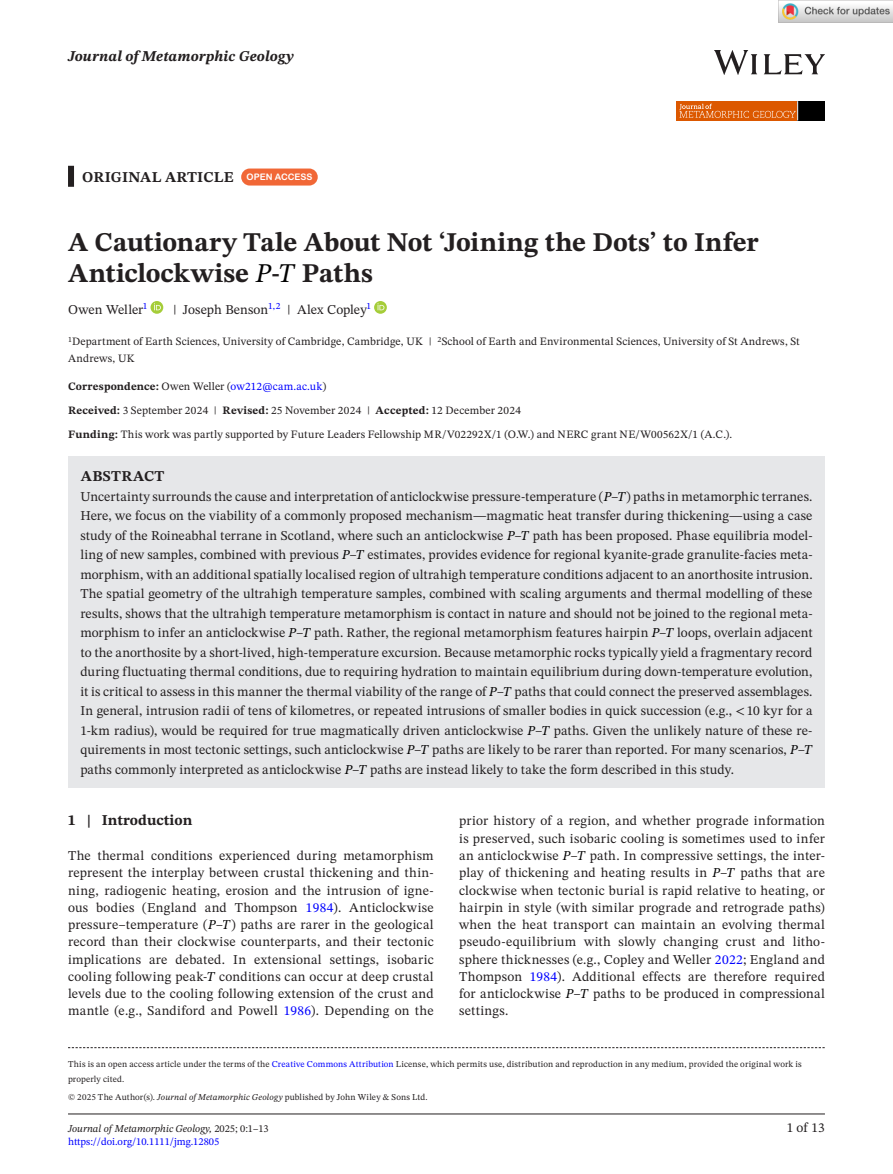
<style>
.page{position:relative;width:893px;height:1174px;background:#fff}
.page>*{position:absolute;margin:0;border:0;box-sizing:border-box;transform-origin:0 0}
.t1{font:700 27px/31.5px "STIX Two Text";color:#231f20}
.t2{font:700 15px "STIX Two Text";letter-spacing:.01em;color:#231f20}
.t3{font:italic 700 15px "STIX Two Text";letter-spacing:.005em;color:#231f20}
.t4{font:13.5px/17.2px "STIX Two Text";letter-spacing:.01em;color:#231f20;text-align:justify}
.t5{font:11.25px/24px "STIX Two Text";letter-spacing:.015em;color:#231f20}
.t6{font:10.5px/12.6px "STIX Two Text";color:#00f}
.t7{font:9px/15px "STIX Two Text";letter-spacing:.015em;color:#231f20}
.s1{font-family:"Arial Rounded MT Bold";font-weight:400;font-size:9px;color:#fff}
.s2{font-weight:400;font-style:italic;color:#000}
.s3{font-weight:700}
.s4{color:#00f}
.s5{font-style:italic;color:#000}
.s6{font-style:italic}
.s7{font-style:italic;color:#231f20}
.s8{color:#231f20}
</style>
<div class="page">
<hr style="left:68px;top:1113px;width:757px;height:1px;background:#231f20">
<img style="left:714px;top:51px;width:111px;height:23px">
<div style="left:676px;top:101px;width:149px;height:20px;background:#dc5800"></div>
<div style="left:798px;top:101px;width:27px;height:20px;background:#000"></div>
<svg style="left:679px;top:101px;width:119px;height:20px"></svg>
<div style="left:68px;top:166px;width:6px;height:21px;background:#231f20"></div>
<div style="left:68px;top:456px;width:757px;height:42px;background:#e6e7e9"></div>
<div style="left:68px;top:475px;width:757px;height:312px;background:#e6e7e9"></div>
<div style="left:241px;top:168px;width:77px;height:17px;background:#f16736;border-radius:9px"></div>
<svg style="left:151px;top:301px;width:12px;height:13px"></svg>
<svg style="left:154px;top:303px;width:7px;height:7px"></svg>
<svg style="left:374px;top:301px;width:13px;height:13px"></svg>
<svg style="left:377px;top:303px;width:7px;height:7px"></svg>
<svg style="left:68px;top:1047px;width:757px;height:1px"></svg>
<img style="left:779px;top:0;width:114px;height:23px">
<p class="t3" style="left:68px;top:46px;width:227px">Journal of Metamorphic Geology</p>
<p class="t2" style="left:82px;top:166px;width:232px">ORIGINAL ARTICLE <span class="s1">OPEN ACCESS</span></p>
<h1 class="t1" style="left:68px;top:227px;width:692px">A Cautionary Tale About Not ‘Joining the Dots’ to Infer<br>Anticlockwise <span class="s2">P</span>-<span class="s2">T</span> Paths</h1>
<p class="t4" style="left:68px;top:300px;width:81px">Owen Weller<sup>1</sup></p>
<p class="t4" style="left:173px;top:300px;width:200px">| Joseph Benson<sup>1,2</sup> | Alex Copley<sup>1</sup></p>
<p class="t5" style="left:68px;top:333px;width:733px;line-height:16.5px"><sup>1</sup>Department of Earth Sciences, University of Cambridge, Cambridge, UK | <sup>2</sup>School of Earth and Environmental Sciences, University of St Andrews, St<br>Andrews, UK</p>
<p class="t5" style="left:68px;top:374px;width:666px"><span class="s3">Correspondence:</span> Owen Weller (<span class="s4">ow212@cam.ac.uk</span>)<br><span class="s3">Received:</span> 3 September 2024 | <span class="s3">Revised:</span> 25 November 2024 | <span class="s3">Accepted:</span> 12 December 2024<br><span class="s3">Funding:</span> This work was partly supported by Future Leaders Fellowship MR/V02292X/1 (O.W.) and NERC grant NE/W00562X/1 (A.C.).</p>
<p class="t2" style="left:81px;top:465px;width:85px">ABSTRACT</p>
<p class="t4" style="left:80px;top:486px;width:734px;line-height:19.5px">Uncertainty surrounds the cause and interpretation of anticlockwise pressure-temperature (<span class="s5">P</span>–<span class="s5">T</span>) paths in metamorphic terranes.<br>Here, we focus on the viability of a commonly proposed mechanism—magmatic heat transfer during thickening—using a case study of the Roineabhal terrane in Scotland, where such an anticlockwise <span class="s5">P</span>–<span class="s5">T</span> path has been proposed. Phase equilibria model&shy;ling of new samples, combined with previous <span class="s5">P</span>–<span class="s5">T</span> estimates, provides evidence for regional kyanite-grade granulite-facies meta&shy;morphism, with an additional spatially localised region of ultrahigh temperature conditions adjacent to an anorthosite intrusion.<br>The spatial geometry of the ultrahigh temperature samples, combined with scaling arguments and thermal modelling of these results, shows that the ultrahigh temperature metamorphism is contact in nature and should not be joined to the regional meta&shy;morphism to infer an anticlockwise <span class="s5">P</span>–<span class="s5">T</span> path. Rather, the regional metamorphism features hairpin <span class="s5">P</span>–<span class="s5">T</span> loops, overlain adjacent to the anorthosite by a short-lived, high-temperature excursion. Because metamorphic rocks typically yield a fragmentary record during fluctuating thermal conditions, due to requiring hydration to maintain equilibrium during down-temperature evolution, it is critical to assess in this manner the thermal viability of the range of <span class="s5">P</span>–<span class="s5">T</span> paths that could connect the preserved assemblages.<br>In general, intrusion radii of tens of kilometres, or repeated intrusions of smaller bodies in quick succession (e.g., &lt;10 kyr for a 1-km radius), would be required for true magmatically driven anticlockwise <span class="s5">P</span>–<span class="s5">T</span> paths. Given the unlikely nature of these re&shy;quirements in most tectonic settings, such anticlockwise <span class="s5">P</span>–<span class="s5">T</span> paths are likely to be rarer than reported. For many scenarios, <span class="s5">P</span>–<span class="s5">T </span>paths commonly interpreted as anticlockwise <span class="s5">P</span>–<span class="s5">T</span> paths are instead likely to take the form described in this study.</p>
<p class="t2" style="left:68px;top:809px;width:126px">1 | Introduction</p>
<p class="t4" style="left:68px;top:846px;width:367px">The thermal conditions experienced during metamorphism represent the interplay between crustal thickening and thin&shy;ning, radiogenic heating, erosion and the intrusion of igne&shy;ous bodies (England and Thompson <span class="s4">1984</span>). Anticlockwise pressure–temperature (<span class="s5">P</span>–<span class="s5">T</span>) paths are rarer in the geological record than their clockwise counterparts, and their tectonic implications are debated. In extensional settings, isobaric cooling following peak-<span class="s5">T</span> conditions can occur at deep crustal levels due to the cooling following extension of the crust and mantle (e.g., Sandiford and Powell <span class="s4">1986</span>). Depending on the</p>
<p class="t4" style="left:459px;top:812px;width:367px">prior history of a region, and whether prograde information is preserved, such isobaric cooling is sometimes used to infer an anticlockwise <span class="s5">P</span>–<span class="s5">T</span> path. In compressive settings, the inter&shy;play of thickening and heating results in <span class="s5">P</span>–<span class="s5">T</span> paths that are clockwise when tectonic burial is rapid relative to heating, or hairpin in style (with similar prograde and retrograde paths) when the heat transport can maintain an evolving thermal pseudo-equilibrium with slowly changing crust and litho&shy;sphere thicknesses (e.g., Copley and Weller <span class="s4">2022</span>; England and Thompson <span class="s4">1984</span>). Additional effects are therefore required for anticlockwise <span class="s5">P</span>–<span class="s5">T</span> paths to be produced in compressional settings.</p>
<p class="t7" style="left:68px;top:1056px;width:735px">This is an open access article under the terms of the <span class="s4">Creative Commons Attribution</span> License, which permits use, distribution and reproduction in any medium, provided the original work is properly cited.</p>
<p class="t7" style="left:68px;top:1089px;width:361px">© 2025 The Author(s). <span class="s6">Journal of Metamorphic Geology</span> published by John Wiley &amp; Sons Ltd.</p>
<p class="t6" style="left:68px;top:1122px;width:202px"><span class="s7">Journal of Metamorphic Geology,</span> <span class="s8">2025; 0:1–13 </span>https://doi.org/10.1111/jmg.12805</p>
<p class="t4" style="left:787px;top:1119px;width:40px">1 of 13</p>
</div>
